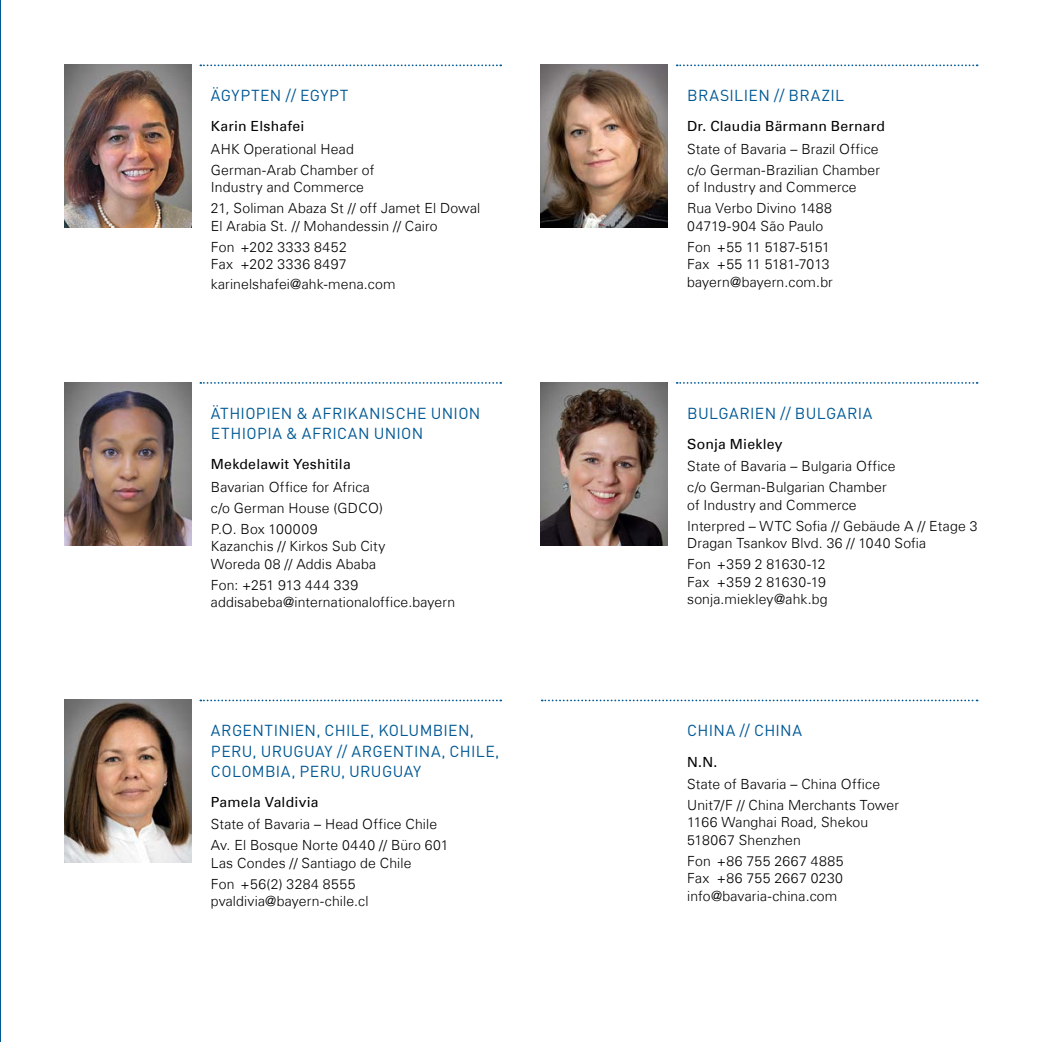
<style>
.page{position:relative;width:1042px;height:1042px;background:#fff}
.page>*{position:absolute;margin:0;border:0;box-sizing:border-box;transform-origin:0 0}
.t1{font:15.75px/20.1px "DIN Pro";letter-spacing:.02em;color:#005995}
.t2{font:300 14px/21px "Univers Com 45";letter-spacing:.01em;color:#000}
.t3{font:14px "Univers Com 55 Roman";letter-spacing:.015em;color:#000}
</style>
<div class="page">
<hr style="left:0;top:0;width:1px;height:1042px;background:#005995">
<svg style="left:200px;top:64px;width:301px;height:2px"></svg>
<svg style="left:200px;top:382px;width:301px;height:2px"></svg>
<svg style="left:677px;top:382px;width:300px;height:2px"></svg>
<svg style="left:677px;top:64px;width:300px;height:2px"></svg>
<svg style="left:200px;top:699px;width:301px;height:2px"></svg>
<svg style="left:542px;top:699px;width:435px;height:2px"></svg>
<img style="left:64px;top:64px;width:127px;height:164px">
<img style="left:64px;top:382px;width:127px;height:163px">
<img style="left:64px;top:699px;width:127px;height:164px">
<img style="left:541px;top:64px;width:126px;height:164px">
<img style="left:541px;top:382px;width:126px;height:163px">
<p class="t1" style="left:211px;top:84px;width:139px">ÄGYPTEN // EGYPT</p>
<p class="t3" style="left:211px;top:118px;width:95px">Karin Elshafei</p>
<p class="t2" style="left:211px;top:138px;width:165px">AHK Operational Head<br>German-Arab Chamber of</p>
<p class="t2" style="left:211px;top:177px;width:271px">Industry and Commerce<br>21, Soliman Abaza St // off Jamet El Dowal</p>
<p class="t2" style="left:211px;top:215px;width:228px">El Arabia St. // Mohandessin // Cairo<br>Fon +202 3333 8452</p>
<p class="t2" style="left:211px;top:254px;width:186px;line-height:20.1px">Fax +202 3336 8497 karinelshafei@ahk-mena.com</p>
<p class="t1" style="left:211px;top:402px;width:271px">ÄTHIOPIEN &amp; AFRIKANISCHE UNION<br>ETHIOPIA &amp; AFRICAN UNION</p>
<p class="t3" style="left:211px;top:456px;width:141px">Mekdelawit Yeshitila</p>
<p class="t2" style="left:211px;top:476px;width:174px">Bavarian Office for Africa c/o German House (GDCO)<br>P.O. Box 100009</p>
<p class="t2" style="left:211px;top:537px;width:176px;line-height:17.5px">Kazanchis // Kirkos Sub City<br>Woreda 08 // Addis Ababa</p>
<p class="t2" style="left:211px;top:576px;width:246px;line-height:17.5px">Fon: +251 913 444 339 addisabeba@internationaloffice.bayern</p>
<p class="t1" style="left:211px;top:719px;width:290px">ARGENTINIEN, CHILE, KOLUMBIEN,<br>PERU, URUGUAY // ARGENTINA, CHILE,<br>COLOMBIA, PERU, URUGUAY</p>
<p class="t3" style="left:211px;top:793px;width:109px">Pamela Valdivia</p>
<p class="t2" style="left:211px;top:814px;width:239px">State of Bavaria – Head Office Chile<br>Av. El Bosque Norte 0440 // Büro 601</p>
<p class="t2" style="left:211px;top:852px;width:202px">Las Condes // Santiago de Chile<br>Fon +56(2) 3284 8555</p>
<p class="t2" style="left:211px;top:891px;width:159px">pvaldivia@bayern-chile.cl</p>
<p class="t1" style="left:687px;top:84px;width:158px">BRASILIEN // BRAZIL</p>
<p class="t3" style="left:687px;top:118px;width:199px">Dr. Claudia Bärmann Bernard</p>
<p class="t2" style="left:687px;top:138px;width:194px">State of Bavaria – Brazil Office c/o German-Brazilian Chamber</p>
<p class="t2" style="left:687px;top:177px;width:171px">of Industry and Commerce<br>Rua Verbo Divino 1488</p>
<p class="t2" style="left:687px;top:215px;width:144px">04719-904 São Paulo<br>Fon +55 11 5187-5151</p>
<p class="t2" style="left:687px;top:256px;width:147px;line-height:17.5px">Fax +55 11 5181-7013 bayern@bayern.com.br</p>
<p class="t1" style="left:687px;top:402px;width:187px">BULGARIEN // BULGARIA</p>
<p class="t3" style="left:687px;top:435px;width:97px">Sonja Miekley</p>
<p class="t2" style="left:687px;top:456px;width:210px">State of Bavaria – Bulgaria Office c/o German-Bulgarian Chamber</p>
<p class="t2" style="left:687px;top:494px;width:292px">of Industry and Commerce<br>Interpred – WTC Sofia // Gebäude A // Etage 3</p>
<p class="t2" style="left:687px;top:533px;width:240px">Dragan Tsankov Blvd. 36 // 1040 Sofia<br>Fon +359 2 81630-12</p>
<p class="t2" style="left:687px;top:573px;width:142px;line-height:17.5px">Fax +359 2 81630-19 sonja.miekley@ahk.bg</p>
<p class="t1" style="left:687px;top:719px;width:116px">CHINA // CHINA</p>
<p class="t3" style="left:687px;top:753px;width:32px">N.N.</p>
<p class="t2" style="left:687px;top:773px;width:213px">State of Bavaria – China Office<br>Unit7/F // China Merchants Tower</p>
<p class="t2" style="left:687px;top:814px;width:183px;line-height:17.5px">1166 Wanghai Road, Shekou<br>518067 Shenzhen</p>
<p class="t2" style="left:687px;top:852px;width:158px;line-height:17.5px;text-align:justify">Fon +86 755 2667 4885<br>Fax +86 755 2667 0230 info@bavaria-china.com</p>
</div>
